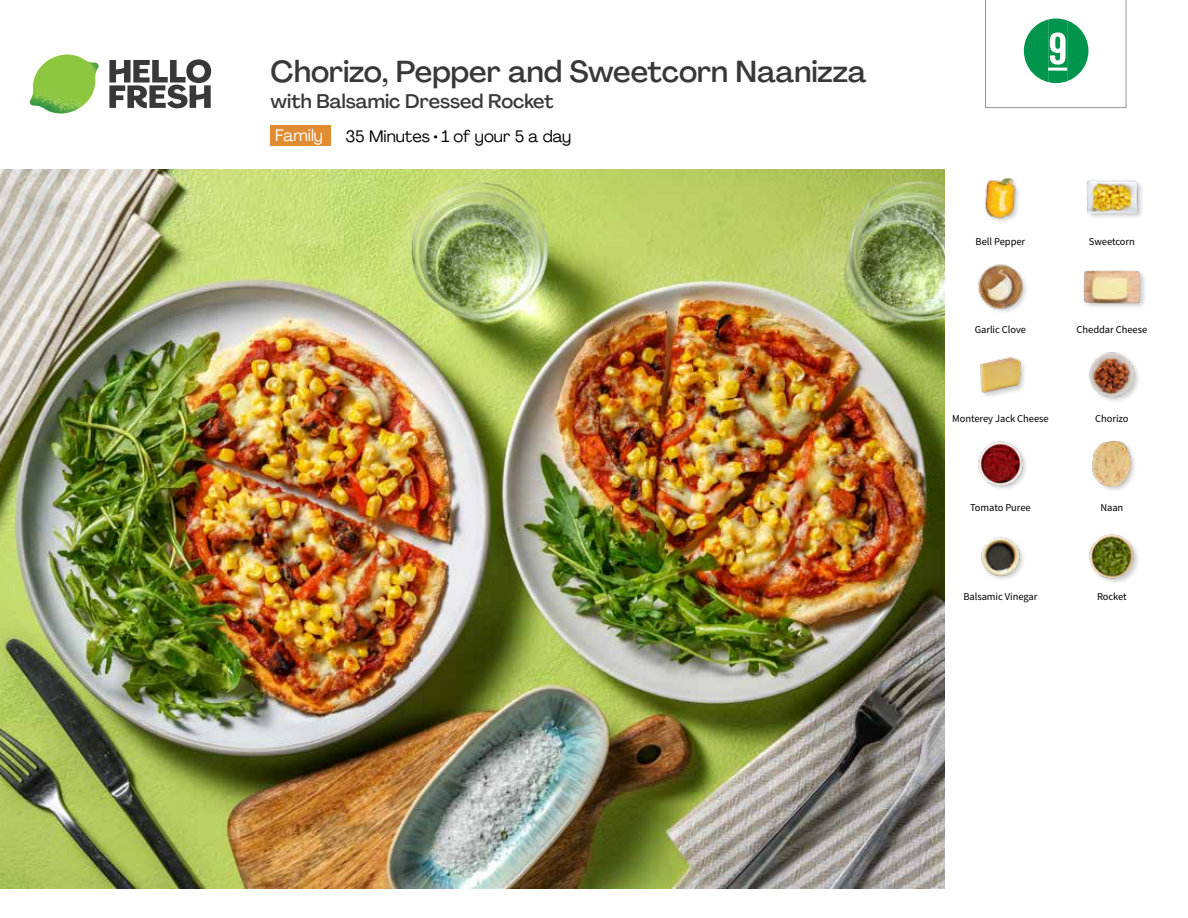
<style>
.page{position:relative;width:1188px;height:918px;background:#fff}
.page>*{position:absolute;margin:0;border:0;box-sizing:border-box;transform-origin:0 0}
.t1{font:45.9px "Kapra";color:#fff;scale:1.18 1}
.t2{font:500 30px "Agrandir";color:#383839}
.t3{font:500 19.5px "Agrandir";color:#383839}
.t4{font:16.5px "Agrandir";color:#000}
.t5{font:16.5px "Agrandir";color:#fff}
.t6{font:10.5px "Source Sans Pro";letter-spacing:-.005em;color:#000}
</style>
<div class="page">
<svg style="left:109px;top:59px;width:102px;height:49px"></svg>
<img style="left:30px;top:55px;width:69px;height:59px">
<img style="left:0;top:170px;width:945px;height:718px">
<img style="left:981px;top:537px;width:42px;height:42px">
<img style="left:1089px;top:534px;width:49px;height:49px">
<img style="left:980px;top:357px;width:45px;height:39px">
<img style="left:978px;top:441px;width:48px;height:48px">
<div style="left:1092px;top:439px;width:46px;height:54px;background:#000;opacity:.2"></div>
<img style="left:1092px;top:440px;width:43px;height:47px">
<img style="left:1089px;top:352px;width:50px;height:49px">
<img style="left:985px;top:178px;width:34px;height:44px">
<img style="left:978px;top:264px;width:48px;height:48px">
<div style="left:1083px;top:270px;width:64px;height:40px;background:#000;opacity:.2"></div>
<img style="left:1083px;top:270px;width:58px;height:40px">
<div style="left:1086px;top:179px;width:59px;height:42px;background:#fbfbfb"></div>
<img style="left:1087px;top:180px;width:54px;height:37px">
<div style="left:271px;top:126px;width:60px;height:20px;background:#e18c31"></div>
<svg style="left:985px;top:0;width:141px;height:109px"></svg>
<h2 class="t2" style="left:271px;top:53px;width:598px">Chorizo, Pepper and Sweetcorn Naanizza</h2>
<h3 class="t3" style="left:271px;top:89px;width:284px">with Balsamic Dressed Rocket</h3>
<h3 class="t5" style="left:275px;top:125px;width:49px">Family</h3>
<h3 class="t4" style="left:345px;top:126px;width:227px">35 Minutes • 1 of your 5 a day</h3>
<h1 class="t1" style="left:1048px;top:22px;width:18px">9</h1>
<p class="t6" style="left:976px;top:234px;width:51px">Bell Pepper</p>
<p class="t6" style="left:1089px;top:234px;width:48px">Sweetcorn</p>
<p class="t6" style="left:975px;top:323px;width:53px">Garlic Clove</p>
<p class="t6" style="left:1077px;top:323px;width:72px">Cheddar Cheese</p>
<p class="t6" style="left:952px;top:412px;width:98px">Monterey Jack Cheese</p>
<p class="t6" style="left:1095px;top:412px;width:35px">Chorizo</p>
<p class="t6" style="left:970px;top:500px;width:62px">Tomato Puree</p>
<p class="t6" style="left:1100px;top:500px;width:24px">Naan</p>
<p class="t6" style="left:963px;top:589px;width:76px">Balsamic Vinegar</p>
<p class="t6" style="left:1097px;top:589px;width:31px">Rocket</p>
</div>
